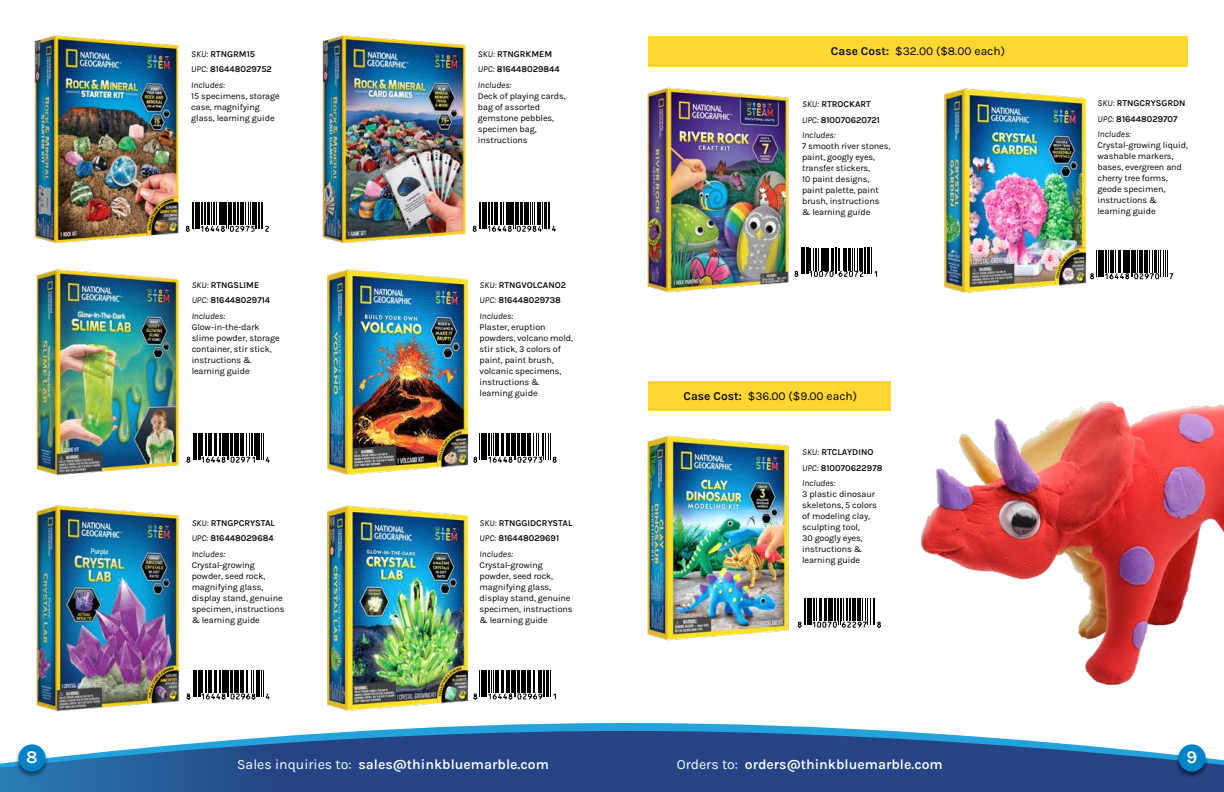
<style>
.page{position:relative;width:1224px;height:792px;background:#fff}
.page>*{position:absolute;margin:0;border:0;box-sizing:border-box;transform-origin:0 0}
.t1{font:600 18px "Karla";color:#fff}
.t2{font:600 14px "Karla";color:#fff}
.t3{font:12px "Karla";color:#000}
.t4{font:9px/11px "Karla";letter-spacing:-.01em;color:#000}
.t5{font:600 9px/15.5px "Karla";color:#000}
.s1{font-weight:400;font-style:italic}
.s2{font-weight:600}
.s3{font-weight:400}
</style>
<div class="page">
<svg style="left:0;top:785px;width:1224px;height:7px;background:#254b8c"></svg>
<svg style="left:0;top:723px;width:1224px;height:62px;fill:#254587"></svg>
<div style="left:1175px;top:744px;width:34px;height:35px;background:#000;opacity:.5"></div>
<div style="left:1178px;top:744px;width:28px;height:28px;background:#0082c9;border-radius:50%"></div>
<div style="left:15px;top:744px;width:34px;height:35px;background:#000;opacity:.5"></div>
<div style="left:18px;top:744px;width:28px;height:28px;background:#0082c9;border-radius:50%"></div>
<img style="left:36px;top:269px;width:143px;height:207px">
<img style="left:36px;top:505px;width:143px;height:207px">
<img style="left:327px;top:269px;width:142px;height:206px">
<img style="left:327px;top:505px;width:142px;height:206px">
<svg style="left:473px;top:434px;width:84px;height:29px"></svg>
<svg style="left:473px;top:670px;width:83px;height:30px"></svg>
<svg style="left:186px;top:434px;width:84px;height:29px"></svg>
<svg style="left:186px;top:670px;width:84px;height:30px"></svg>
<img style="left:34px;top:35px;width:145px;height:208px">
<img style="left:322px;top:35px;width:144px;height:208px">
<svg style="left:472px;top:203px;width:84px;height:29px"></svg>
<svg style="left:186px;top:203px;width:83px;height:29px"></svg>
<img style="left:647px;top:87px;width:142px;height:206px">
<svg style="left:794px;top:248px;width:83px;height:29px"></svg>
<img style="left:944px;top:88px;width:143px;height:84px">
<img style="left:647px;top:435px;width:142px;height:206px">
<svg style="left:798px;top:599px;width:83px;height:29px"></svg>
<div style="left:648px;top:381px;width:243px;height:30px;background:#ffd733"></div>
<div style="left:648px;top:36px;width:540px;height:30px;background:#ffd733"></div>
<img style="left:921px;top:172px;width:303px;height:513px">
<h1 class="t1" style="left:26px;top:745px;width:13px">8</h1>
<p class="t5" style="left:191px;top:46px;width:82px"><span class="s1">SKU:</span> RTNGRM15<br><span class="s1">UPC:</span> 816448029752<br><span class="s1">Includes:</span></p>
<p class="t4" style="left:191px;top:90px;width:90px">15 specimens, storage case, magnifying glass, learning guide</p>
<p class="t5" style="left:192px;top:277px;width:80px"><span class="s1">SKU:</span> RTNGSLIME<br><span class="s1">UPC:</span> 816448029714<br><span class="s1">Includes:</span></p>
<p class="t4" style="left:192px;top:321px;width:90px">Glow-in-the-dark slime powder, storage container, stir stick, instructions &amp; learning guide</p>
<p class="t5" style="left:192px;top:515px;width:85px"><span class="s1">SKU:</span> RTNGPCRYSTAL<br><span class="s1">UPC:</span> 816448029684<br><span class="s1">Includes:</span></p>
<p class="t4" style="left:192px;top:559px;width:94px">Crystal-growing powder, seed rock, magnifying glass, display stand, genuine specimen, instructions &amp; learning guide</p>
<h3 class="t3" style="left:831px;top:43px;width:176px"><span class="s2">Case Cost:</span> $32.00 ($8.00 each)</h3>
<p class="t5" style="left:478px;top:46px;width:83px"><span class="s1">SKU:</span> RTNGRKMEM<br><span class="s1">UPC:</span> 816448029844<br><span class="s1">Includes:</span></p>
<p class="t4" style="left:478px;top:90px;width:89px">Deck of playing cards, bag of assorted gemstone pebbles, specimen bag, instructions</p>
<p class="t5" style="left:802px;top:96px;width:79px"><span class="s1">SKU:</span> RTROCKART<br><span class="s1">UPC:</span> 810070620721<br><span class="s1">Includes:</span></p>
<p class="t4" style="left:802px;top:140px;width:90px">7 smooth river stones, paint, googly eyes, transfer stickers,<br>10 paint designs, paint palette, paint brush, instructions<br>&amp; learning guide</p>
<p class="t5" style="left:480px;top:277px;width:88px"><span class="s1">SKU:</span> RTNGVOLCANO2<br><span class="s1">UPC:</span> 816448029738<br><span class="s1">Includes:</span></p>
<p class="t4" style="left:480px;top:321px;width:95px">Plaster, eruption powders, volcano mold, stir stick, 3 colors of paint, paint brush, volcanic specimens, instructions &amp; learning guide</p>
<p class="t5" style="left:480px;top:515px;width:94px"><span class="s1">SKU:</span> RTNGGIDCRYSTAL<br><span class="s1">UPC:</span> 816448029691<br><span class="s1">Includes:</span></p>
<p class="t4" style="left:480px;top:559px;width:95px">Crystal-growing powder, seed rock, magnifying glass, display stand, genuine specimen, instructions &amp; learning guide</p>
<h3 class="t3" style="left:683px;top:388px;width:175px"><span class="s2">Case Cost:</span> $36.00 ($9.00 each)</h3>
<p class="t5" style="left:802px;top:444px;width:82px"><span class="s1">SKU:</span> RTCLAYDINO<br><span class="s1">UPC:</span> 810070622978<br><span class="s1">Includes:</span></p>
<p class="t4" style="left:802px;top:488px;width:76px">3 plastic dinosaur skeletons, 5 colors of modeling clay, sculpting tool,<br>30 googly eyes, instructions &amp; learning guide</p>
<h2 class="t2" style="left:237px;top:755px;width:313px"><span class="s3">Sales inquiries to:</span> sales@thinkbluemarble.com</h2>
<h2 class="t2" style="left:677px;top:755px;width:268px"><span class="s3">Orders to:</span> orders@thinkbluemarble.com</h2>
<p class="t5" style="left:1098px;top:95px;width:90px"><span class="s1">SKU:</span> RTNGCRYSGRDN<br><span class="s1">UPC:</span> 816448029707<br><span class="s1">Includes:</span></p>
<p class="t4" style="left:1098px;top:139px;width:92px">Crystal-growing liquid, washable markers, bases, evergreen and cherry tree forms, geode specimen, instructions &amp; learning guide</p>
<h1 class="t1" style="left:1187px;top:745px;width:12px">9</h1>
</div>
